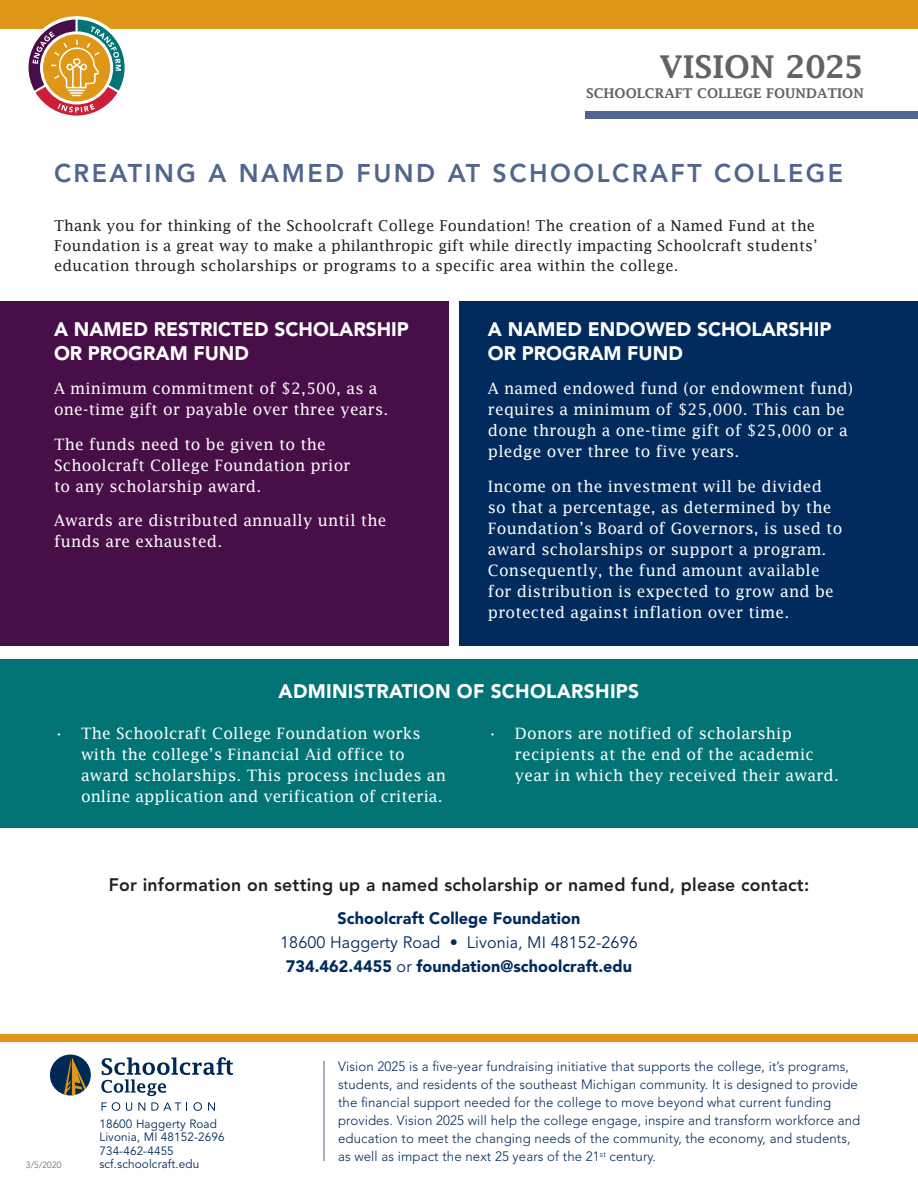
<style>
.page{position:relative;width:918px;height:1188px;background:#fff}
.page>*{position:absolute;margin:0;border:0;box-sizing:border-box;transform-origin:0 0}
.t1{font:600 31.5px "Lucida Fax";color:#636366}
.body_copy{font:800 25.5px "Avenir";letter-spacing:.1em;color:#50668e}
.body_copy-2{font:900 19.5px/24px "Avenir";color:#fff}
.body_copy-3{font:800 18px "Avenir";letter-spacing:.015em;color:#231f20}
.body_copy-4{font:900 16.5px/24px "Avenir";letter-spacing:.005em;color:#002b5c;text-align:center}
.body_copy-5{font:15.75px/21px "Lucida Fax";letter-spacing:.015em;color:#fff}
.body_copy-6{font:15px/20.2px "Lucida Fax";letter-spacing:.015em;color:#231f20}
.t2{font:300 13.5px/18px "Avenir";letter-spacing:.01em;color:#002b5c}
.t3{font:600 13.5px "Lucida Fax";color:#636366}
.t4{font:12px/13.5px "Avenir";letter-spacing:.01em;color:#002b5c}
.t5{font:300 9px "Avenir";color:#636366}
.s1{font-weight:400}
</style>
<div class="page">
<div style="left:0;top:301px;width:448px;height:345px;background:#470e48"></div>
<div style="left:0;top:659px;width:918px;height:169px;background:#027476"></div>
<div style="left:459px;top:301px;width:459px;height:345px;background:#002b5c"></div>
<div style="left:0;top:0;width:918px;height:28px;background:#df9717"></div>
<div style="left:25px;top:16px;width:103px;height:103px;background:#fff;border-radius:50%"></div>
<svg style="left:29px;top:20px;width:96px;height:96px"></svg>
<div style="left:0;top:1035px;width:918px;height:7px;background:#df9717"></div>
<hr style="left:324px;top:1061px;width:1px;height:100px;background:#50668e">
<div style="left:585px;top:112px;width:333px;height:7px;background:#50668e"></div>
<svg style="left:102px;top:1102px;width:18px;height:9px"></svg>
<svg style="left:126px;top:1102px;width:6px;height:9px"></svg>
<svg style="left:138px;top:1102px;width:7px;height:9px"></svg>
<svg style="left:151px;top:1102px;width:36px;height:9px"></svg>
<svg style="left:193px;top:1102px;width:9px;height:9px"></svg>
<svg style="left:208px;top:1102px;width:7px;height:9px"></svg>
<div style="left:50px;top:1055px;width:41px;height:41px;background:#002855;border-radius:50%"></div>
<svg style="left:63px;top:1057px;width:28px;height:39px"></svg>
<svg style="left:101px;top:1057px;width:132px;height:39px"></svg>
<p class="t1" style="left:660px;top:49px;width:206px">VISION 2025</p>
<p class="t3" style="left:586px;top:85px;width:279px">SCHOOLCRAFT COLLEGE FOUNDATION</p>
<p class="body_copy" style="left:54px;top:159px;width:791px">CREATING A NAMED FUND AT SCHOOLCRAFT COLLEGE</p>
<p class="body_copy-6" style="left:54px;top:215px;width:765px">Thank you for thinking of the Schoolcraft College Foundation! The creation of a Named Fund at the<br>Foundation is a great way to make a philanthropic gift while directly impacting Schoolcraft students’ education through scholarships or programs to a specific area within the college.</p>
<p class="body_copy-2" style="left:54px;top:317px;width:356px">A NAMED RESTRICTED SCHOLARSHIP<br>OR PROGRAM FUND</p>
<p class="body_copy-5" style="left:54px;top:378px;width:336px">A minimum commitment of $2,500, as a one-time gift or payable over three years.</p>
<p class="body_copy-5" style="left:54px;top:434px;width:298px">The funds need to be given to the<br>Schoolcraft College Foundation prior to any scholarship award.</p>
<p class="body_copy-5" style="left:54px;top:510px;width:334px">Awards are distributed annually until the funds are exhausted.</p>
<p class="body_copy-2" style="left:488px;top:317px;width:345px">A NAMED ENDOWED SCHOLARSHIP<br>OR PROGRAM FUND</p>
<p class="body_copy-5" style="left:488px;top:378px;width:367px">A named endowed fund (or endowment fund) requires a minimum of $25,000. This can be done through a one-time gift of $25,000 or a pledge over three to five years.</p>
<p class="body_copy-5" style="left:488px;top:476px;width:356px">Income on the investment will be divided so that a percentage, as determined by the Foundation’s Board of Governors, is used to award scholarships or support a program.<br>Consequently, the fund amount available for distribution is expected to grow and be protected against inflation over time.</p>
<p class="body_copy-2" style="left:279px;top:679px;width:362px">ADMINISTRATION OF SCHOLARSHIPS</p>
<p class="body_copy-5" style="left:515px;top:722px;width:325px;text-indent:-27px">• Donors are notified of scholarship recipients at the end of the academic year in which they received their award.</p>
<p class="body_copy-5" style="left:81px;top:722px;width:367px;text-indent:-27px">• The Schoolcraft College Foundation works with the college’s Financial Aid office to award scholarships. This process includes an online application and verification of criteria.</p>
<p class="t5" style="left:26px;top:1159px;width:37px">3/5/2020</p>
<p class="body_copy-3" style="left:109px;top:875px;width:702px">For information on setting up a named scholarship or named fund, please contact:</p>
<p class="body_copy-4" style="left:280px;top:906px;width:359px">Schoolcraft College Foundation<br><span class="s1">18600 Haggerty Road • Livonia, MI 48152-2696<br></span>734.462.4455 <span class="s1">or</span> foundation@schoolcraft.edu</p>
<p class="t4" style="left:99px;top:1117px;width:127px">18600 Haggerty Road<br>Livonia, MI 48152-2696<br>734-462-4455 scf.schoolcraft.edu</p>
<p class="t2" style="left:338px;top:1057px;width:524px">Vision 2025 is a five-year fundraising initiative that supports the college, it’s programs, students, and residents of the southeast Michigan community. It is designed to provide the financial support needed for the college to move beyond what current funding provides. Vision 2025 will help the college engage, inspire and transform workforce and education to meet the changing needs of the community, the economy, and students, as well as impact the next 25 years of the 21<sup>st</sup> century.</p>
</div>
